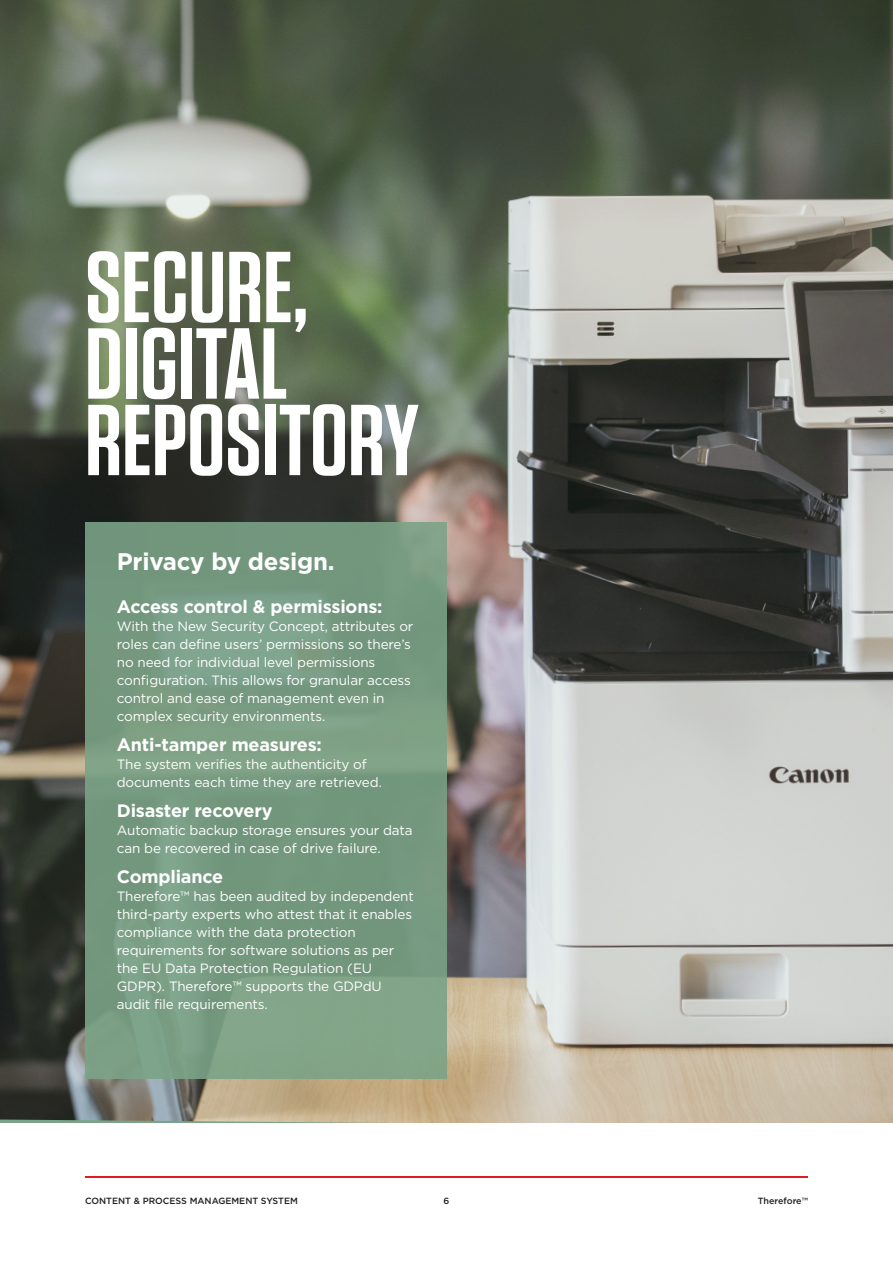
<style>
.page{position:relative;width:893px;height:1263px;background:#fff}
.page>*{position:absolute;margin:0;border:0;box-sizing:border-box;transform-origin:0 0}
.t1{font:600 100.5px/76.5px "Tungsten";color:#fff}
.Body{font:700 24px "Gotham";letter-spacing:-.01em;color:#fff}
.Body-2{font:700 18px "Gotham";letter-spacing:-.01em;color:#fff}
.Body-3{font:13.5px/18px "Gotham";letter-spacing:-.01em;color:#fff}
.t2{font:500 9px "Gotham";color:#231f20}
</style>
<div class="page">
<hr style="left:85px;top:1176px;width:723px;height:2px;background:#e21a21">
<img style="left:0;top:0;width:893px;height:1123px">
<div style="left:85px;top:522px;width:361px;height:556px;background:linear-gradient(to right,#779c83,#799c82)"></div>
<p class="t1" style="left:85px;top:251px;width:225px">SECURE,</p>
<p class="t1" style="left:85px;top:328px;width:335px">DIGITAL<br>REPOSITORY</p>
<p class="Body" style="left:117px;top:546px;width:219px">Privacy by design.</p>
<p class="Body-2" style="left:117px;top:594px;width:267px">Access control &amp; permissions:</p>
<p class="Body-3" style="left:117px;top:616px;width:298px">With the New Security Concept, attributes or roles can define users’ permissions so there’s no need for individual level permissions configuration. This allows for granular access control and ease of management even in complex security environments.</p>
<p class="Body-2" style="left:117px;top:732px;width:207px">Anti-tamper measures:</p>
<p class="Body-3" style="left:117px;top:754px;width:267px">The system verifies the authenticity of documents each time they are retrieved.</p>
<p class="Body-2" style="left:117px;top:798px;width:157px">Disaster recovery</p>
<p class="Body-3" style="left:117px;top:820px;width:297px">Automatic backup storage ensures your data can be recovered in case of drive failure.</p>
<p class="Body-2" style="left:117px;top:864px;width:108px">Compliance</p>
<p class="Body-3" style="left:117px;top:887px;width:299px">Therefore™ has been audited by independent third-party experts who attest that it enables compliance with the data protection requirements for software solutions as per the EU Data Protection Regulation (EU GDPR). Therefore™ supports the GDPdU audit file requirements.</p>
<p class="t2" style="left:85px;top:1195px;width:214px">CONTENT &amp; PROCESS MANAGEMENT SYSTEM</p>
<p class="t2" style="left:444px;top:1195px;width:7px">6</p>
<p class="t2" style="left:758px;top:1195px;width:52px">Therefore™</p>
</div>
